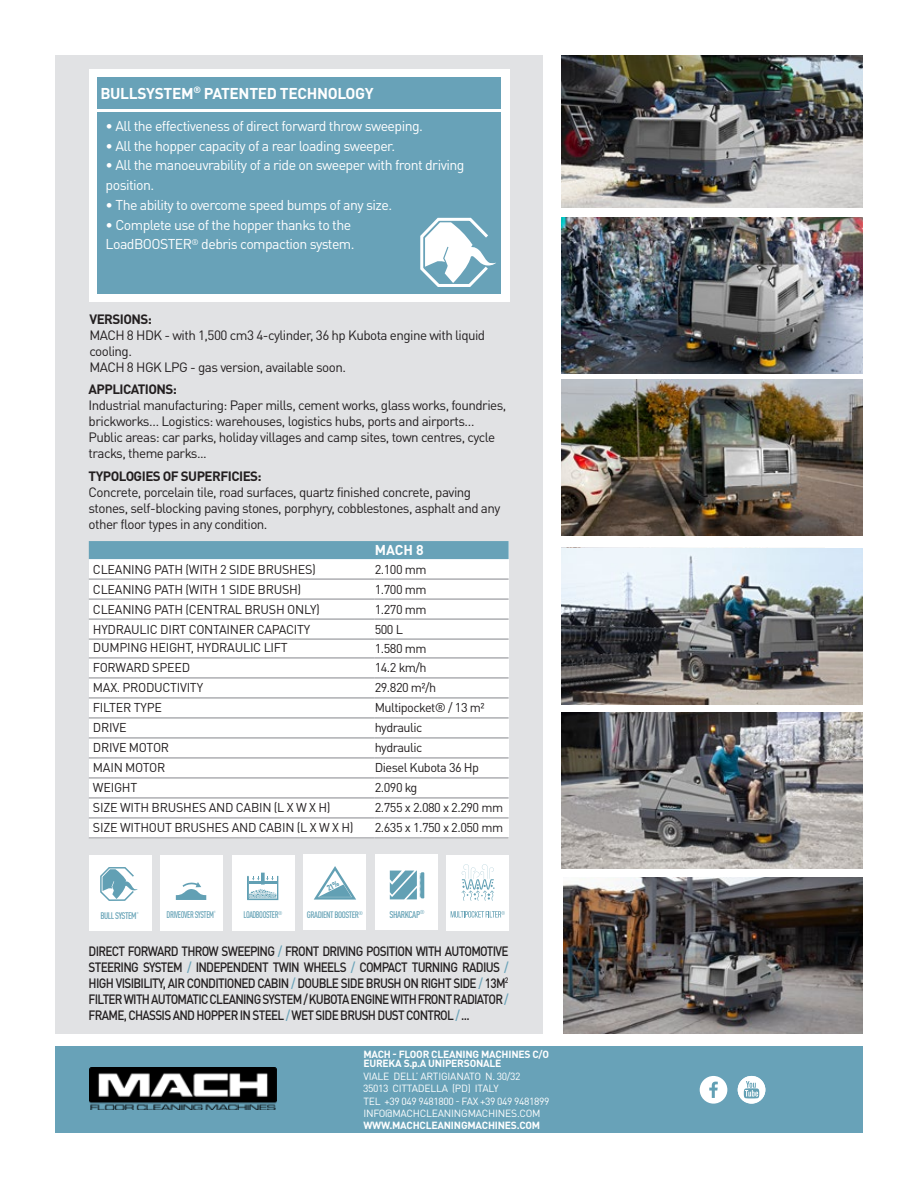
<style>
.page{position:relative;width:918px;height:1188px;background:#fff}
.page>*{position:absolute;margin:0;border:0;box-sizing:border-box;transform-origin:0 0}
.t1{font:700 15.45px "DIN Pro";letter-spacing:-.02em;color:#fff}
.t2{font:14.1px/19.8px "DIN Pro";letter-spacing:-.04em;color:#fff}
.t3{font:700 14.1px "DIN Pro";color:#fff}
.t4{font:13.35px/16px "DIN Pro";letter-spacing:-.04em;color:#231f20}
.t5{font:500 13.35px/16px "DIN Pro";letter-spacing:-.06em;color:#231f20;text-align:justify;scale:.88 1}
.t6{font:700 13.35px "DIN Pro";letter-spacing:-.04em;color:#231f20}
.t7{font:12.75px "DIN Pro";letter-spacing:-.02em;color:#231f20}
.t8{font:12.75px "DIN Pro";letter-spacing:-.04em;color:#231f20}
.t9{font:10.35px/12.3px "DIN Pro";letter-spacing:-.02em;color:#fff}
.t10{font:700 10.35px/9.8px "DIN Pro";letter-spacing:-.02em;color:#fff}
.t11{font:500 9.75px "DIN Cond";letter-spacing:-.045em;color:#62a0b4}
.t12{font:500 9.45px "DIN Cond";letter-spacing:-.045em;color:#62a0b4;scale:.9 1}
.t13{font:500 9.45px "DIN Cond";letter-spacing:-.045em;color:#62a0b4}
.t14{font:500 9.3px "DIN Cond";letter-spacing:-.045em;color:#62a0b4}
.s1{color:#68a2b8}
</style>
<div class="page">
<div style="left:55px;top:55px;width:488px;height:979px;background:#e1e2e4"></div>
<img style="left:561px;top:55px;width:302px;height:153px">
<img style="left:561px;top:217px;width:302px;height:156px">
<img style="left:563px;top:878px;width:300px;height:156px">
<img style="left:561px;top:548px;width:302px;height:156px">
<img style="left:561px;top:712px;width:302px;height:157px">
<img style="left:561px;top:380px;width:302px;height:156px">
<div style="left:55px;top:1047px;width:808px;height:86px;background:#68a2b8"></div>
<img style="left:90px;top:1068px;width:187px;height:41px">
<div style="left:700px;top:1076px;width:27px;height:28px;background:#fff;border-radius:50%"></div>
<svg style="left:709px;top:1082px;width:9px;height:16px"></svg>
<div style="left:738px;top:1076px;width:27px;height:28px;background:#fff;border-radius:50%"></div>
<svg style="left:744px;top:1081px;width:15px;height:17px"></svg>
<div style="left:232px;top:855px;width:62px;height:76px;background:#fff"></div>
<svg style="left:247px;top:873px;width:31px;height:27px"></svg>
<div style="left:160px;top:855px;width:63px;height:76px;background:#fff"></div>
<svg style="left:176px;top:882px;width:30px;height:18px"></svg>
<div style="left:375px;top:854px;width:62px;height:76px;background:#fff"></div>
<hr style="left:421px;top:872px;width:3px;height:26px;background:#62a0b4">
<svg style="left:390px;top:870px;width:31px;height:29px"></svg>
<div style="left:303px;top:854px;width:63px;height:76px;background:#fff"></div>
<div style="left:446px;top:855px;width:63px;height:76px;background:#fff"></div>
<svg style="left:462px;top:864px;width:33px;height:37px"></svg>
<svg style="left:451px;top:911px;width:54px;height:7px"></svg>
<div style="left:89px;top:855px;width:62px;height:76px;background:#fff"></div>
<svg style="left:100px;top:867px;width:38px;height:34px"></svg>
<div style="left:89px;top:69px;width:421px;height:233px;background:#fff"></div>
<div style="left:97px;top:78px;width:404px;height:31px;background:#68a2b8"></div>
<div style="left:97px;top:112px;width:404px;height:181px;background:#68a2b8"></div>
<svg style="left:420px;top:217px;width:76px;height:70px"></svg>
<div style="left:89px;top:541px;width:420px;height:298px;background:#fff"></div>
<div style="left:89px;top:541px;width:420px;height:18px;background:#68a2b8"></div>
<hr style="left:89px;top:578px;width:286px;height:2px;background:#a8a9ad">
<hr style="left:375px;top:578px;width:134px;height:2px;background:#a8a9ad">
<hr style="left:89px;top:598px;width:286px;height:2px;background:#a8a9ad">
<hr style="left:375px;top:598px;width:134px;height:2px;background:#a8a9ad">
<hr style="left:89px;top:618px;width:286px;height:2px;background:#a8a9ad">
<hr style="left:375px;top:618px;width:134px;height:2px;background:#a8a9ad">
<hr style="left:89px;top:638px;width:286px;height:2px;background:#a8a9ad">
<hr style="left:375px;top:638px;width:134px;height:2px;background:#a8a9ad">
<hr style="left:89px;top:657px;width:286px;height:2px;background:#a8a9ad">
<hr style="left:375px;top:657px;width:134px;height:2px;background:#a8a9ad">
<hr style="left:89px;top:677px;width:286px;height:2px;background:#a8a9ad">
<hr style="left:375px;top:677px;width:134px;height:2px;background:#a8a9ad">
<hr style="left:89px;top:697px;width:286px;height:2px;background:#a8a9ad">
<hr style="left:375px;top:697px;width:134px;height:2px;background:#a8a9ad">
<hr style="left:89px;top:717px;width:286px;height:2px;background:#a8a9ad">
<hr style="left:375px;top:717px;width:134px;height:2px;background:#a8a9ad">
<hr style="left:89px;top:737px;width:286px;height:2px;background:#a8a9ad">
<hr style="left:375px;top:737px;width:134px;height:2px;background:#a8a9ad">
<hr style="left:89px;top:757px;width:286px;height:2px;background:#a8a9ad">
<hr style="left:375px;top:757px;width:134px;height:2px;background:#a8a9ad">
<hr style="left:89px;top:777px;width:286px;height:2px;background:#a8a9ad">
<hr style="left:375px;top:777px;width:134px;height:2px;background:#a8a9ad">
<hr style="left:89px;top:797px;width:286px;height:2px;background:#a8a9ad">
<hr style="left:375px;top:797px;width:134px;height:2px;background:#a8a9ad">
<hr style="left:89px;top:817px;width:286px;height:2px;background:#a8a9ad">
<hr style="left:375px;top:817px;width:134px;height:2px;background:#a8a9ad">
<hr style="left:89px;top:837px;width:286px;height:2px;background:#a8a9ad">
<hr style="left:375px;top:837px;width:134px;height:2px;background:#a8a9ad">
<svg style="left:314px;top:866px;width:42px;height:34px"></svg>
<p class="t1" style="left:100px;top:80px;width:275px">BULLSYSTEM<sup>®</sup> PATENTED TECHNOLOGY</p>
<p class="t2" style="left:106px;top:114px;width:319px">• All the effectiveness of direct forward throw sweeping.</p>
<p class="t2" style="left:106px;top:134px;width:291px">• All the hopper capacity of a rear loading sweeper.</p>
<p class="t2" style="left:106px;top:154px;width:360px">• All the manoeuvrability of a ride on sweeper with front driving position.</p>
<p class="t2" style="left:106px;top:193px;width:288px">• The ability to overcome speed bumps of any size.</p>
<p class="t2" style="left:106px;top:213px;width:250px">• Complete use of the hopper thanks to the<br>LoadBOOSTER<sup>®</sup> debris compaction system.</p>
<p class="t6" style="left:89px;top:308px;width:64px">VERSIONS:</p>
<p class="t4" style="left:89px;top:325px;width:397px">MACH 8 HDK - with 1,500 cm3 4-cylinder, 36 hp Kubota engine with liquid cooling.<br>MACH 8 HGK LPG - gas version, available soon.</p>
<p class="t6" style="left:89px;top:378px;width:90px">APPLICATIONS:</p>
<p class="t4" style="left:89px;top:395px;width:419px">Industrial manufacturing: Paper mills, cement works, glass works, foundries, brickworks… Logistics: warehouses, logistics hubs, ports and airports… Public areas: car parks, holiday villages and camp sites, town centres, cycle tracks, theme parks...</p>
<p class="t6" style="left:89px;top:465px;width:175px">TYPOLOGIES OF SUPERFICIES:</p>
<p class="t4" style="left:89px;top:482px;width:413px">Concrete, porcelain tile, road surfaces, quartz finished concrete, paving stones, self-blocking paving stones, porphyry, cobblestones, asphalt and any other floor types in any condition.</p>
<p class="t3" style="left:375px;top:538px;width:51px">MACH 8</p>
<p class="t7" style="left:93px;top:559px;width:224px">CLEANING PATH (WITH 2 SIDE BRUSHES)</p>
<p class="t7" style="left:375px;top:559px;width:53px">2.100 mm</p>
<p class="t7" style="left:93px;top:579px;width:210px">CLEANING PATH (WITH 1 SIDE BRUSH)</p>
<p class="t7" style="left:375px;top:579px;width:53px">1.700 mm</p>
<p class="t7" style="left:93px;top:599px;width:228px">CLEANING PATH (CENTRAL BRUSH ONLY)</p>
<p class="t7" style="left:375px;top:599px;width:53px">1.270 mm</p>
<p class="t7" style="left:93px;top:619px;width:219px">HYDRAULIC DIRT CONTAINER CAPACITY</p>
<p class="t7" style="left:375px;top:619px;width:30px">500 L</p>
<p class="t7" style="left:93px;top:638px;width:196px">DUMPING HEIGHT, HYDRAULIC LIFT</p>
<p class="t7" style="left:375px;top:638px;width:53px">1.580 mm</p>
<p class="t7" style="left:93px;top:658px;width:99px">FORWARD SPEED</p>
<p class="t7" style="left:375px;top:658px;width:54px">14.2 km/h</p>
<p class="t7" style="left:93px;top:678px;width:112px">MAX. PRODUCTIVITY</p>
<p class="t7" style="left:375px;top:678px;width:63px">29.820 m²/h</p>
<p class="t7" style="left:93px;top:698px;width:71px">FILTER TYPE</p>
<p class="t8" style="left:375px;top:698px;width:111px">Multipocket® / 13 m²</p>
<p class="t7" style="left:93px;top:718px;width:35px">DRIVE</p>
<p class="t8" style="left:375px;top:718px;width:49px">hydraulic</p>
<p class="t7" style="left:93px;top:738px;width:78px">DRIVE MOTOR</p>
<p class="t8" style="left:375px;top:738px;width:49px">hydraulic</p>
<p class="t7" style="left:93px;top:758px;width:74px">MAIN MOTOR</p>
<p class="t8" style="left:375px;top:758px;width:106px">Diesel Kubota 36 Hp</p>
<p class="t7" style="left:93px;top:778px;width:46px">WEIGHT</p>
<p class="t7" style="left:375px;top:778px;width:44px">2.090 kg</p>
<p class="t7" style="left:93px;top:798px;width:239px">SIZE WITH BRUSHES AND CABIN (L X W X H)</p>
<p class="t8" style="left:375px;top:798px;width:130px">2.755 x 2.080 x 2.290 mm</p>
<p class="t7" style="left:93px;top:818px;width:262px">SIZE WITHOUT BRUSHES AND CABIN (L X W X H)</p>
<p class="t8" style="left:375px;top:818px;width:130px">2.635 x 1.750 x 2.050 mm</p>
<p class="t13" style="left:100px;top:910px;width:38px">BULL SYSTEM</p>
<p class="t12" style="left:167px;top:909px;width:54px">DRIVEOVER SYSTEM</p>
<p class="t11" style="left:390px;top:908px;width:37px">SHARKCAP<sup>®</sup></p>
<p class="t12" style="left:243px;top:909px;width:45px">LOADBOOSTER<sup>®</sup></p>
<p class="t14" style="left:307px;top:909px;width:58px">GRADIENT BOOSTER<sup>®</sup></p>
<p class="t5" style="left:89px;top:941px;width:479px">DIRECT FORWARD THROW SWEEPING <span class="s1">/</span> FRONT DRIVING POSITION WITH AUTOMOTIVE STEERING SYSTEM <span class="s1">/</span> INDEPENDENT TWIN WHEELS <span class="s1">/</span> COMPACT TURNING RADIUS <span class="s1">/ </span>HIGH VISIBILITY, AIR CONDITIONED CABIN <span class="s1">/</span> DOUBLE SIDE BRUSH ON RIGHT SIDE <span class="s1">/</span> 13M<sup>2<br></sup>FILTER WITH AUTOMATIC CLEANING SYSTEM / KUBOTA ENGINE WITH FRONT RADIATOR <span class="s1">/ </span>FRAME, CHASSIS AND HOPPER IN STEEL <span class="s1">/</span> WET SIDE BRUSH DUST CONTROL <span class="s1">/</span> ...</p>
<p class="t10" style="left:363px;top:1048px;width:187px">MACH - FLOOR CLEANING MACHINES C/O<br>EUREKA S.p.A UNIPERSONALE</p>
<p class="t9" style="left:363px;top:1069px;width:188px">VIALE DELL’ ARTIGIANATO N. 30/32<br>35013 CITTADELLA (PD) ITALY<br>TEL +39 049 9481800 - FAX +39 049 9481899<br>INFO@MACHCLEANINGMACHINES.COM</p>
<p class="t10" style="left:363px;top:1119px;width:178px">WWW.MACHCLEANINGMACHINES.COM</p>
</div>
